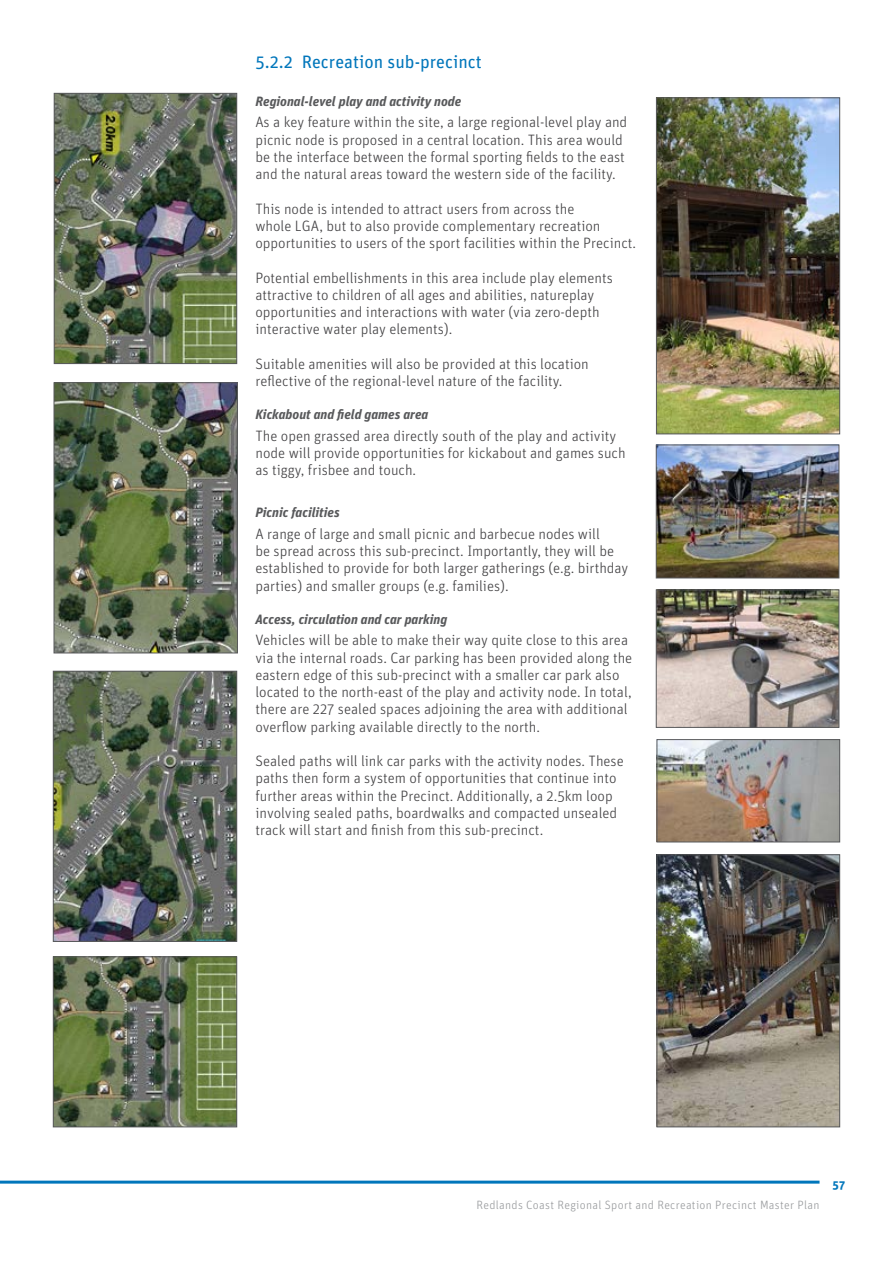
<style>
.page{position:relative;width:893px;height:1263px;background:#fff}
.page>*{position:absolute;margin:0;border:0;box-sizing:border-box;transform-origin:0 0}
.t1{font:18px "Unit Pro";color:#0076bb}
.t2{font:300 15px/17.2px "Unit Pro";color:#414042}
.t3{font:italic 700 13.5px "Unit Pro";color:#58595b}
.t4{font:300 12px "Unit Pro";letter-spacing:.025em;color:#97999c}
.t5{font:700 12px "Unit Pro";color:#0076bb}
</style>
<div class="page">
<img style="left:56px;top:95px;width:179px;height:267px">
<div style="left:54px;top:93px;width:183px;height:271px;border:1px solid #58595b"></div>
<img style="left:56px;top:384px;width:180px;height:267px">
<div style="left:54px;top:382px;width:184px;height:271px;border:1px solid #58595b"></div>
<img style="left:55px;top:673px;width:180px;height:267px">
<div style="left:53px;top:671px;width:184px;height:271px;border:1px solid #58595b"></div>
<img style="left:55px;top:959px;width:180px;height:166px">
<div style="left:53px;top:957px;width:184px;height:170px;border:1px solid #58595b"></div>
<img style="left:658px;top:100px;width:180px;height:332px">
<div style="left:656px;top:98px;width:184px;height:336px;border:1px solid #58595b"></div>
<img style="left:658px;top:447px;width:179px;height:129px">
<div style="left:656px;top:445px;width:183px;height:133px;border:1px solid #58595b"></div>
<img style="left:658px;top:592px;width:179px;height:133px">
<div style="left:656px;top:590px;width:183px;height:137px;border:1px solid #58595b"></div>
<img style="left:659px;top:741px;width:179px;height:99px">
<div style="left:657px;top:739px;width:183px;height:103px;border:1px solid #58595b"></div>
<img style="left:659px;top:856px;width:179px;height:269px">
<div style="left:657px;top:854px;width:183px;height:273px;border:1px solid #58595b"></div>
<hr style="left:0;top:1180px;width:819px;height:3px;background:#0076bb">
<p class="t1" style="left:255px;top:49px;width:228px">5.2.2 Recreation sub-precinct</p>
<p class="t3" style="left:255px;top:91px;width:207px">Regional-level play and activity node</p>
<p class="t2" style="left:255px;top:113px;width:373px">As a key feature within the site, a large regional-level play and picnic node is proposed in a central location. This area would be the interface between the formal sporting fields to the east and the natural areas toward the western side of the facility.</p>
<p class="t2" style="left:255px;top:199px;width:382px">This node is intended to attract users from across the<br>whole LGA, but to also provide complementary recreation opportunities to users of the sport facilities within the Precinct.</p>
<p class="t2" style="left:255px;top:268px;width:359px">Potential embellishments in this area include play elements attractive to children of all ages and abilities, natureplay opportunities and interactions with water (via zero-depth interactive water play elements).</p>
<p class="t2" style="left:255px;top:355px;width:335px">Suitable amenities will also be provided at this location reflective of the regional-level nature of the facility.</p>
<p class="t3" style="left:255px;top:405px;width:174px">Kickabout and field games area</p>
<p class="t2" style="left:255px;top:427px;width:372px">The open grassed area directly south of the play and activity node will provide opportunities for kickabout and games such as tiggy, frisbee and touch.</p>
<p class="t3" style="left:255px;top:503px;width:86px">Picnic facilities</p>
<p class="t2" style="left:255px;top:525px;width:374px">A range of large and small picnic and barbecue nodes will<br>be spread across this sub-precinct. Importantly, they will be established to provide for both larger gatherings (e.g. birthday parties) and smaller groups (e.g. families).</p>
<p class="t3" style="left:255px;top:609px;width:193px">Access, circulation and car parking</p>
<p class="t2" style="left:255px;top:631px;width:378px">Vehicles will be able to make their way quite close to this area via the internal roads. Car parking has been provided along the eastern edge of this sub-precinct with a smaller car park also located to the north-east of the play and activity node. In total, there are 227 sealed spaces adjoining the area with additional overflow parking available directly to the north.</p>
<p class="t2" style="left:255px;top:752px;width:370px">Sealed paths will link car parks with the activity nodes. These paths then form a system of opportunities that continue into further areas within the Precinct. Additionally, a 2.5km loop involving sealed paths, boardwalks and compacted unsealed track will start and finish from this sub-precinct.</p>
<p class="t4" style="left:477px;top:1197px;width:344px">Redlands Coast Regional Sport and Recreation Precinct Master Plan</p>
<p class="t5" style="left:832px;top:1176px;width:14px">57</p>
</div>
